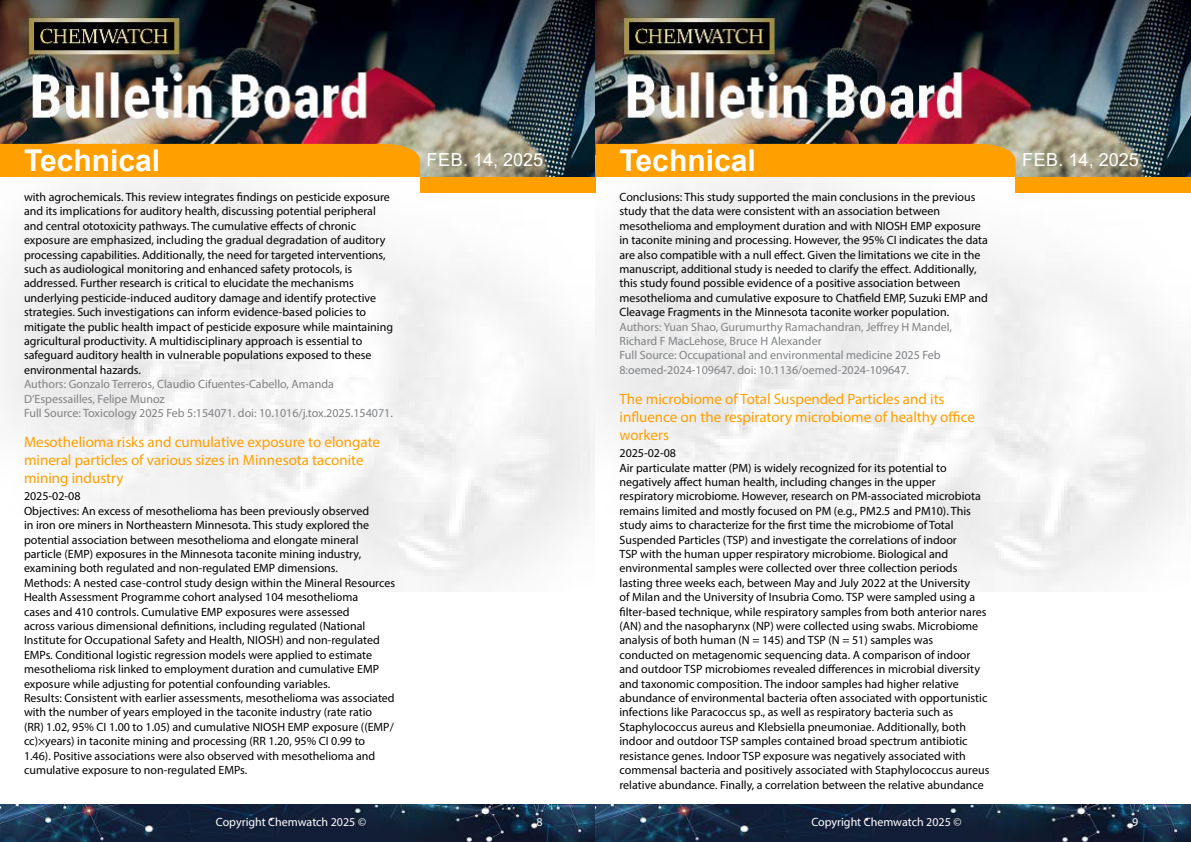
<style>
.page{position:relative;width:1191px;height:842px;background:#fff}
.page>*{position:absolute;margin:0;border:0;box-sizing:border-box;transform-origin:0 0}
.t1{font:700 30px "Arial";color:#fff}
.t2{font:18px "Arial";color:#fff}
.t3{font:15px/18px "Myriad Pro";color:#ff9f00}
.t4{font:12px/14.4px "Myriad Pro";color:#000}
.t5{font:12px/14.4px "Myriad Pro";color:#808285}
.t6{font:12px "Myriad Pro";color:#fff}
</style>
<div class="page">
<img style="left:0;top:0;width:1191px;height:592px">
<div style="left:420px;top:177px;width:175px;height:15px;background:#ff9f00"></div>
<div style="left:1015px;top:177px;width:176px;height:15px;background:#ff9f00"></div>
<div style="left:0;top:144px;width:420px;height:33px;background:#ff9f00"></div>
<div style="left:595px;top:144px;width:420px;height:33px;background:#ff9f00"></div>
<img style="left:0;top:804px;width:1191px;height:38px">
<h1 class="t1" style="left:24px;top:139px;width:138px">Technical</h1>
<h2 class="t2" style="left:426px;top:148px;width:118px">Feb. 14, 2025</h2>
<h1 class="t1" style="left:619px;top:139px;width:138px">Technical</h1>
<h2 class="t2" style="left:1022px;top:148px;width:118px">Feb. 14, 2025</h2>
<p class="t4" style="left:24px;top:190px;width:370px">with agrochemicals. This review integrates findings on pesticide exposure and its implications for auditory health, discussing potential peripheral and central ototoxicity pathways. The cumulative effects of chronic exposure are emphasized, including the gradual degradation of auditory processing capabilities. Additionally, the need for targeted interventions, such as audiological monitoring and enhanced safety protocols, is addressed. Further research is critical to elucidate the mechanisms underlying pesticide-induced auditory damage and identify protective strategies. Such investigations can inform evidence-based policies to mitigate the public health impact of pesticide exposure while maintaining agricultural productivity. A multidisciplinary approach is essential to safeguard auditory health in vulnerable populations exposed to these environmental hazards.</p>
<p class="t5" style="left:24px;top:377px;width:370px">Authors: Gonzalo Terreros, Claudio Cifuentes-Cabello, Amanda<br>D’Espessailles, Felipe Munoz<br>Full Source: Toxicology 2025 Feb 5:154071. doi: 10.1016/j.tox.2025.154071.</p>
<p class="t3" style="left:24px;top:433px;width:358px">Mesothelioma risks and cumulative exposure to elongate mineral particles of various sizes in Minnesota taconite mining industry</p>
<p class="t4" style="left:24px;top:489px;width:373px">2025-02-08<br>Objectives: An excess of mesothelioma has been previously observed<br>in iron ore miners in Northeastern Minnesota. This study explored the potential association between mesothelioma and elongate mineral particle (EMP) exposures in the Minnesota taconite mining industry, examining both regulated and non-regulated EMP dimensions.<br>Methods: A nested case-control study design within the Mineral Resources Health Assessment Programme cohort analysed 104 mesothelioma<br>cases and 410 controls. Cumulative EMP exposures were assessed<br>across various dimensional definitions, including regulated (National Institute for Occupational Safety and Health, NIOSH) and non-regulated EMPs. Conditional logistic regression models were applied to estimate mesothelioma risk linked to employment duration and cumulative EMP exposure while adjusting for potential confounding variables.<br>Results: Consistent with earlier assessments, mesothelioma was associated with the number of years employed in the taconite industry (rate ratio<br>(RR) 1.02, 95% CI 1.00 to 1.05) and cumulative NIOSH EMP exposure ((EMP/ cc)×years) in taconite mining and processing (RR 1.20, 95% CI 0.99 to<br>1.46). Positive associations were also observed with mesothelioma and cumulative exposure to non-regulated EMPs.</p>
<p class="t4" style="left:619px;top:190px;width:370px">Conclusions: This study supported the main conclusions in the previous study that the data were consistent with an association between mesothelioma and employment duration and with NIOSH EMP exposure in taconite mining and processing. However, the 95% CI indicates the data are also compatible with a null effect. Given the limitations we cite in the manuscript, additional study is needed to clarify the effect. Additionally, this study found possible evidence of a positive association between mesothelioma and cumulative exposure to Chatfield EMP, Suzuki EMP and Cleavage Fragments in the Minnesota taconite worker population.</p>
<p class="t5" style="left:619px;top:319px;width:334px">Authors: Yuan Shao, Gurumurthy Ramachandran, Jeffrey H Mandel, Richard F MacLehose, Bruce H Alexander<br>Full Source: Occupational and environmental medicine 2025 Feb 8:oemed-2024-109647. doi: 10.1136/oemed-2024-109647.</p>
<p class="t3" style="left:619px;top:390px;width:357px">The microbiome of Total Suspended Particles and its influence on the respiratory microbiome of healthy office workers</p>
<p class="t4" style="left:619px;top:446px;width:371px">2025-02-08<br>Air particulate matter (PM) is widely recognized for its potential to negatively affect human health, including changes in the upper respiratory microbiome. However, research on PM-associated microbiota remains limited and mostly focused on PM (e.g., PM2.5 and PM10). This study aims to characterize for the first time the microbiome of Total Suspended Particles (TSP) and investigate the correlations of indoor<br>TSP with the human upper respiratory microbiome. Biological and environmental samples were collected over three collection periods lasting three weeks each, between May and July 2022 at the University<br>of Milan and the University of Insubria Como. TSP were sampled using a filter-based technique, while respiratory samples from both anterior nares (AN) and the nasopharynx (NP) were collected using swabs. Microbiome analysis of both human (N = 145) and TSP (N = 51) samples was conducted on metagenomic sequencing data. A comparison of indoor and outdoor TSP microbiomes revealed differences in microbial diversity and taxonomic composition. The indoor samples had higher relative abundance of environmental bacteria often associated with opportunistic infections like Paracoccus sp., as well as respiratory bacteria such as Staphylococcus aureus and Klebsiella pneumoniae. Additionally, both indoor and outdoor TSP samples contained broad spectrum antibiotic resistance genes. Indoor TSP exposure was negatively associated with commensal bacteria and positively associated with Staphylococcus aureus relative abundance. Finally, a correlation between the relative abundance</p>
<p class="t6" style="left:216px;top:815px;width:152px">Copyright Chemwatch 2025 ©</p>
<p class="t6" style="left:536px;top:815px;width:8px">8</p>
<p class="t6" style="left:811px;top:815px;width:152px">Copyright Chemwatch 2025 ©</p>
<p class="t6" style="left:1132px;top:815px;width:8px">9</p>
</div>
